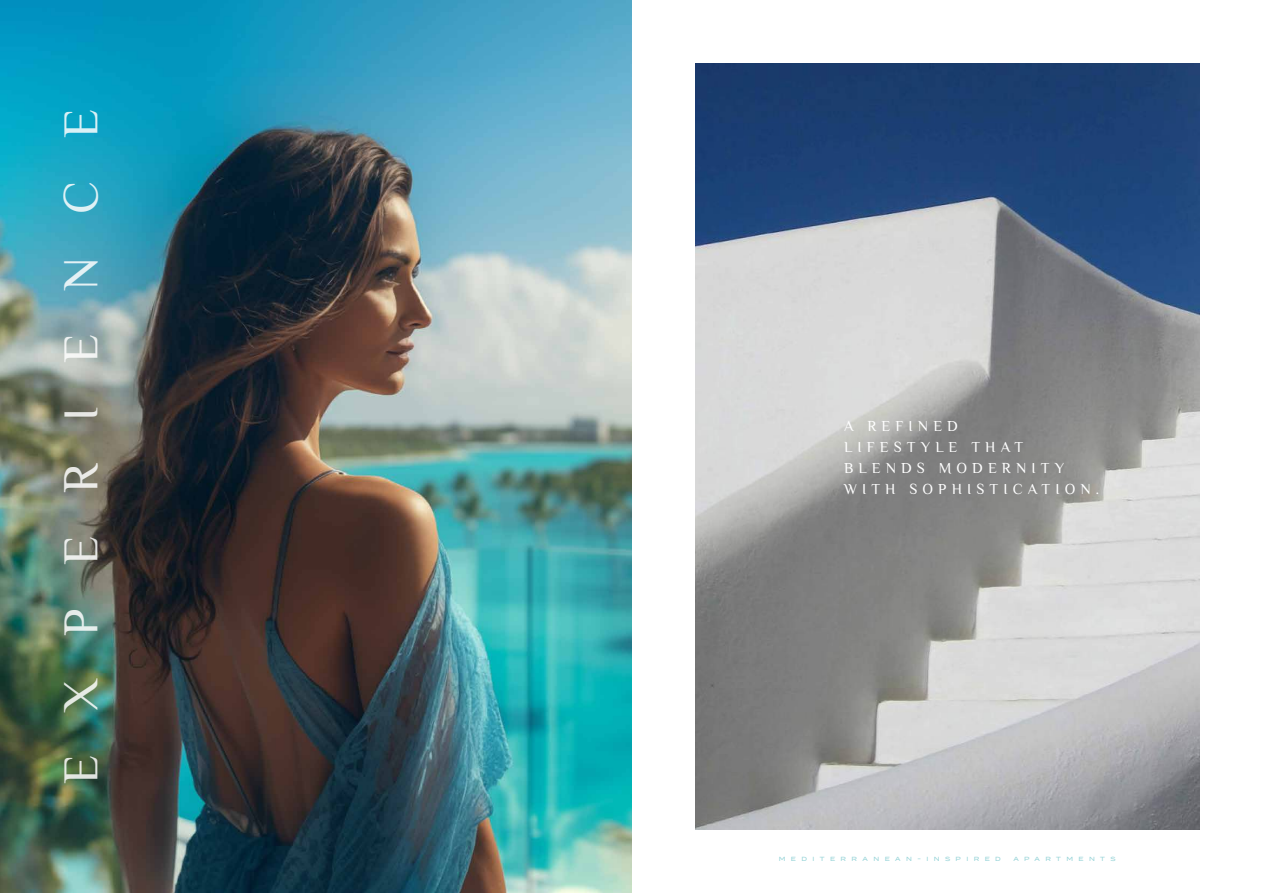
<style>
.page{position:relative;width:1263px;height:893px;background:#fff}
.page>*{position:absolute;margin:0;border:0;box-sizing:border-box;transform-origin:0 0}
.t1{font:49.5px "El Messiri";letter-spacing:.87em;color:#fff}
.t2{font:15px/21px "El Messiri";letter-spacing:.34em;color:#fff}
.t3{font:500 6px "Termina";letter-spacing:.9em;color:#9ad5d9}
</style>
<div class="page">
<img style="left:0;top:0;width:631px;height:893px">
<img style="left:695px;top:64px;width:504px;height:765px">
<h1 class="t1" style="left:48px;top:784px;width:677px;rotate:-90deg">EXPERIENCE</h1>
<p class="t2" style="left:844px;top:416px;width:256px">A REFINED<br>LIFESTYLE THAT<br>BLENDS MODERNITY<br>WITH SOPHISTICATION.</p>
<p class="t3" style="left:779px;top:855px;width:224px">MEDITERRANEAN-INSPIRED</p>
<p class="t3" style="left:1013px;top:855px;width:104px">APARTMENTS</p>
</div>
